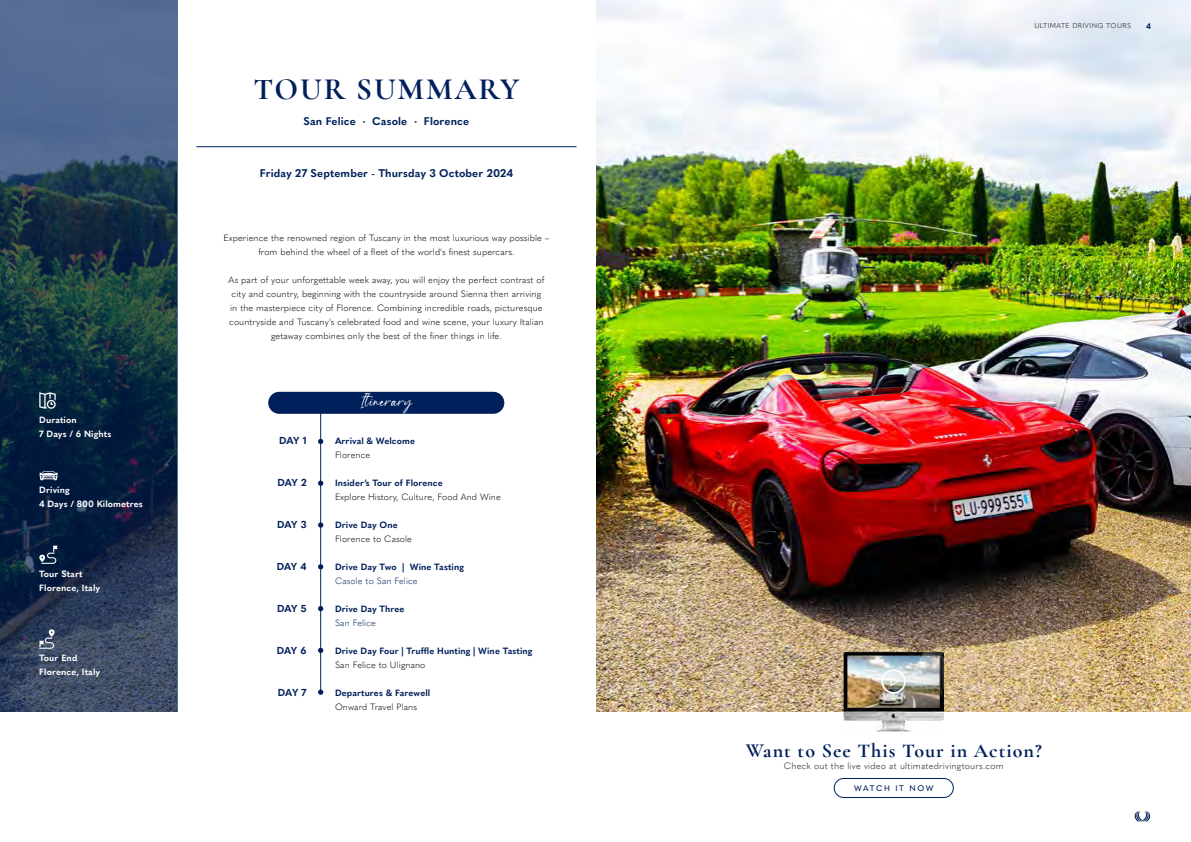
<style>
.page{position:relative;width:1191px;height:842px;background:#fff}
.page>*{position:absolute;margin:0;border:0;box-sizing:border-box;transform-origin:0 0}
.t1{font:700 31px "Cormorant Garamond";letter-spacing:.06em;color:#00205b}
.t2{font:700 20px "Cormorant Garamond";letter-spacing:.05em;color:#00205b}
.t3{font:16px "Otamendi";letter-spacing:.05em;color:#fff}
.t4{font:700 11px "Quasimoda";letter-spacing:.01em;color:#00205b}
.t5{font:700 10px "Quasimoda";letter-spacing:-.025em;color:#00205b}
.t6{font:300 9px/14px "Quasimoda";letter-spacing:.01em;color:#000;text-align:center}
.t7{font:700 9px "Quasimoda";letter-spacing:.01em;color:#00205b}
.t8{font:700 9px/14px "Quasimoda";letter-spacing:.01em;color:#fff}
.t9{font:300 9px "Quasimoda";letter-spacing:.025em;color:#1a1a1a}
.t10{font:300 9px "Quasimoda";letter-spacing:.01em;color:#00205b}
.t11{font:500 8px "Quasimoda";letter-spacing:.2em;color:#00205b}
.t12{font:700 8px "Quasimoda";color:#00205b}
.t13{font:7px "Quasimoda";letter-spacing:.05em;color:#4d4d4d}
</style>
<div class="page">
<svg style="left:1134px;top:811px;width:16px;height:10px"></svg>
<img style="left:596px;top:0;width:595px;height:711px">
<svg style="left:0;top:0;width:177px;height:711px;background:#273f58"></svg>
<hr style="left:196px;top:146px;width:380px;height:1px;background:#00205b">
<svg style="left:39px;top:471px;width:19px;height:9px"></svg>
<svg style="left:39px;top:546px;width:19px;height:18px"></svg>
<svg style="left:39px;top:629px;width:16px;height:20px"></svg>
<svg style="left:39px;top:392px;width:17px;height:17px"></svg>
<div style="left:833px;top:778px;width:120px;height:20px;border:1px solid #00205b;border-radius:10px"></div>
<img style="left:843px;top:651px;width:100px;height:80px">
<div style="left:881px;top:669px;width:24px;height:25px;border:2px solid #fff;border-radius:50%"></div>
<svg style="left:889px;top:676px;width:11px;height:11px"></svg>
<div style="left:268px;top:392px;width:236px;height:22px;background:#00205b;border-radius:11px"></div>
<hr style="left:320px;top:407px;width:1px;height:285px;background:#00205b">
<svg style="left:318px;top:606px;width:5px;height:5px"></svg>
<svg style="left:318px;top:522px;width:5px;height:6px"></svg>
<svg style="left:318px;top:564px;width:5px;height:5px"></svg>
<svg style="left:318px;top:481px;width:5px;height:5px"></svg>
<svg style="left:318px;top:439px;width:5px;height:5px"></svg>
<svg style="left:318px;top:648px;width:5px;height:5px"></svg>
<svg style="left:318px;top:689px;width:5px;height:6px"></svg>
<p class="t8" style="left:39px;top:412px;width:74px">Duration<br>7 Days / 6 Nights</p>
<p class="t8" style="left:39px;top:482px;width:105px">Driving<br>4 Days / 800 Kilometres</p>
<p class="t8" style="left:39px;top:566px;width:62px">Tour Start<br>Florence, Italy</p>
<p class="t8" style="left:39px;top:650px;width:62px">Tour End<br>Florence, Italy</p>
<h1 class="t1" style="left:253px;top:70px;width:268px">TOUR SUMMARY</h1>
<p class="t4" style="left:303px;top:113px;width:167px">San Felice · Casole · Florence</p>
<p class="t4" style="left:260px;top:165px;width:255px">Friday 27 September - Thursday 3 October 2024</p>
<p class="t6" style="left:223px;top:230px;width:327px">Experience the renowned region of Tuscany in the most luxurious way possible – from behind the wheel of a fleet of the world's finest supercars.</p>
<p class="t6" style="left:229px;top:272px;width:317px">As part of your unforgettable week away, you will enjoy the perfect contrast of city and country, beginning with the countryside around Sienna then arriving in the masterpiece city of Florence. Combining incredible roads, picturesque countryside and Tuscany's celebrated food and wine scene, your luxury Italian getaway combines only the best of the finer things in life.</p>
<p class="t5" style="left:279px;top:433px;width:29px">DAY 1</p>
<p class="t5" style="left:277px;top:475px;width:31px">DAY 2</p>
<p class="t5" style="left:277px;top:517px;width:31px">DAY 3</p>
<p class="t5" style="left:277px;top:559px;width:31px">DAY 4</p>
<p class="t5" style="left:277px;top:601px;width:31px">DAY 5</p>
<p class="t5" style="left:277px;top:643px;width:31px">DAY 6</p>
<p class="t5" style="left:278px;top:685px;width:30px">DAY 7</p>
<h3 class="t3" style="left:360px;top:391px;width:53px">Itinerary</h3>
<p class="t7" style="left:335px;top:434px;width:82px">Arrival &amp; Welcome</p>
<p class="t6" style="left:335px;top:447px;width:37px">Florence</p>
<p class="t7" style="left:335px;top:476px;width:109px">Insider’s Tour of Florence</p>
<p class="t6" style="left:335px;top:489px;width:167px">Explore History, Culture, Food And Wine</p>
<p class="t7" style="left:335px;top:518px;width:64px">Drive Day One</p>
<p class="t6" style="left:335px;top:531px;width:78px">Florence to Casole</p>
<p class="t7" style="left:335px;top:560px;width:131px">Drive Day Two | Wine Tasting</p>
<p class="t10" style="left:335px;top:574px;width:84px">Casole to San Felice</p>
<p class="t7" style="left:335px;top:602px;width:71px">Drive Day Three</p>
<p class="t10" style="left:335px;top:616px;width:42px">San Felice</p>
<p class="t7" style="left:335px;top:644px;width:199px">Drive Day Four | Truffle Hunting | Wine Tasting</p>
<p class="t6" style="left:335px;top:657px;width:92px">San Felice to Ulignano</p>
<p class="t7" style="left:335px;top:686px;width:97px">Departures &amp; Farewell</p>
<p class="t6" style="left:335px;top:699px;width:84px">Onward Travel Plans</p>
<p class="t13" style="left:1034px;top:21px;width:98px">ULTIMATE DRIVING TOURS</p>
<p class="t12" style="left:1146px;top:20px;width:6px">4</p>
<h2 class="t2" style="left:745px;top:738px;width:298px">Want to See This Tour in Action?</h2>
<p class="t9" style="left:784px;top:759px;width:221px">Check out the live video at ultimatedrivingtours.com</p>
<p class="t11" style="left:854px;top:782px;width:81px">WATCH IT NOW</p>
</div>
